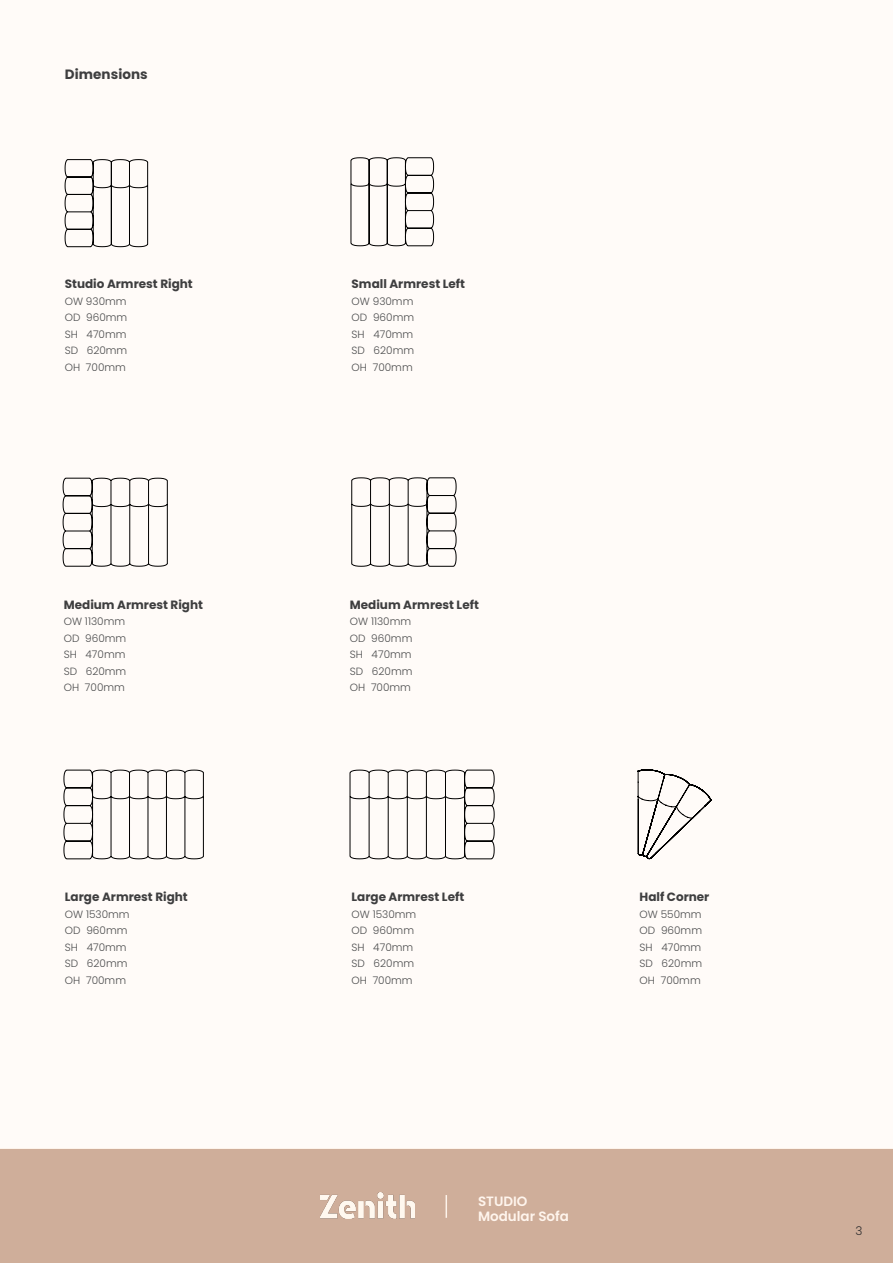
<style>
.page{position:relative;width:893px;height:1263px;background:#fffbf8}
.page>*{position:absolute;margin:0;border:0;box-sizing:border-box;transform-origin:0 0}
.PRODUCT_NAME_BOTTOM{font:600 13.5px/15px "Poppins";color:#fff5ed}
.COPY{font:700 13.5px "Poppins";letter-spacing:.005em;color:#3e3e3f}
.COPY-2{font:700 12px "Poppins";color:#3e3e3f}
.t1{font:300 12px "Poppins";color:#312f30}
.COPY-3{font:300 10.5px/16.5px "Poppins";color:#4b4c4d}
</style>
<div class="page">
<div style="left:0;top:1150px;width:893px;height:113px;background:#cfae9a"></div>
<svg style="left:446px;top:1195px;width:1px;height:23px"></svg>
<img style="left:321px;top:1193px;width:94px;height:25px">
<svg style="left:65px;top:159px;width:83px;height:88px"></svg>
<svg style="left:350px;top:157px;width:84px;height:89px"></svg>
<svg style="left:63px;top:478px;width:105px;height:89px"></svg>
<svg style="left:351px;top:477px;width:105px;height:90px"></svg>
<svg style="left:64px;top:769px;width:140px;height:90px"></svg>
<svg style="left:349px;top:769px;width:146px;height:90px"></svg>
<svg style="left:638px;top:769px;width:73px;height:90px"></svg>
<p class="COPY" style="left:65px;top:66px;width:84px">Dimensions</p>
<p class="COPY-2" style="left:65px;top:277px;width:130px">Studio Armrest Right</p>
<p class="COPY-3" style="left:65px;top:293px;width:63px">OW 930mm</p>
<p class="COPY-3" style="left:65px;top:309px;width:64px">OD 960mm</p>
<p class="COPY-3" style="left:65px;top:326px;width:64px">SH 470mm<br>SD 620mm</p>
<p class="COPY-3" style="left:65px;top:359px;width:63px">OH 700mm</p>
<p class="COPY-2" style="left:64px;top:598px;width:141px">Medium Armrest Right</p>
<p class="COPY-3" style="left:64px;top:613px;width:63px">OW 1130mm</p>
<p class="COPY-3" style="left:64px;top:630px;width:64px">OD 960mm</p>
<p class="COPY-3" style="left:64px;top:646px;width:63px">SH 470mm</p>
<p class="COPY-3" style="left:64px;top:663px;width:64px">SD 620mm</p>
<p class="COPY-3" style="left:64px;top:679px;width:63px">OH 700mm</p>
<p class="COPY-2" style="left:65px;top:890px;width:124px">Large Armrest Right</p>
<p class="COPY-3" style="left:65px;top:906px;width:66px">OW 1530mm</p>
<p class="COPY-3" style="left:65px;top:922px;width:64px">OD 960mm</p>
<p class="COPY-3" style="left:65px;top:939px;width:63px">SH 470mm</p>
<p class="COPY-3" style="left:65px;top:955px;width:64px">SD 620mm</p>
<p class="COPY-3" style="left:65px;top:972px;width:63px">OH 700mm</p>
<p class="COPY-2" style="left:352px;top:277px;width:115px">Small Armrest Left</p>
<p class="COPY-3" style="left:352px;top:293px;width:63px">OW 930mm</p>
<p class="COPY-3" style="left:352px;top:309px;width:64px">OD 960mm</p>
<p class="COPY-3" style="left:352px;top:326px;width:64px">SH 470mm<br>SD 620mm</p>
<p class="COPY-3" style="left:352px;top:359px;width:63px">OH 700mm</p>
<p class="COPY-2" style="left:350px;top:598px;width:131px">Medium Armrest Left</p>
<p class="COPY-3" style="left:350px;top:613px;width:63px">OW 1130mm</p>
<p class="COPY-3" style="left:350px;top:630px;width:64px">OD 960mm</p>
<p class="COPY-3" style="left:350px;top:646px;width:63px">SH 470mm</p>
<p class="COPY-3" style="left:350px;top:663px;width:64px">SD 620mm</p>
<p class="COPY-3" style="left:350px;top:679px;width:63px">OH 700mm</p>
<p class="COPY-2" style="left:352px;top:890px;width:114px">Large Armrest Left</p>
<p class="COPY-3" style="left:352px;top:906px;width:66px">OW 1530mm</p>
<p class="COPY-3" style="left:352px;top:922px;width:64px">OD 960mm</p>
<p class="COPY-3" style="left:352px;top:939px;width:63px">SH 470mm</p>
<p class="COPY-3" style="left:352px;top:955px;width:64px">SD 620mm</p>
<p class="COPY-3" style="left:352px;top:972px;width:63px">OH 700mm</p>
<p class="COPY-2" style="left:640px;top:890px;width:71px">Half Corner</p>
<p class="COPY-3" style="left:640px;top:906px;width:64px">OW 550mm</p>
<p class="COPY-3" style="left:640px;top:922px;width:64px">OD 960mm</p>
<p class="COPY-3" style="left:640px;top:939px;width:63px">SH 470mm</p>
<p class="COPY-3" style="left:640px;top:955px;width:64px">SD 620mm</p>
<p class="COPY-3" style="left:640px;top:972px;width:63px">OH 700mm</p>
<p class="PRODUCT_NAME_BOTTOM" style="left:478px;top:1194px;width:93px">STUDIO<br>Modular Sofa</p>
<p class="t1" style="left:855px;top:1224px;width:9px">3</p>
</div>
